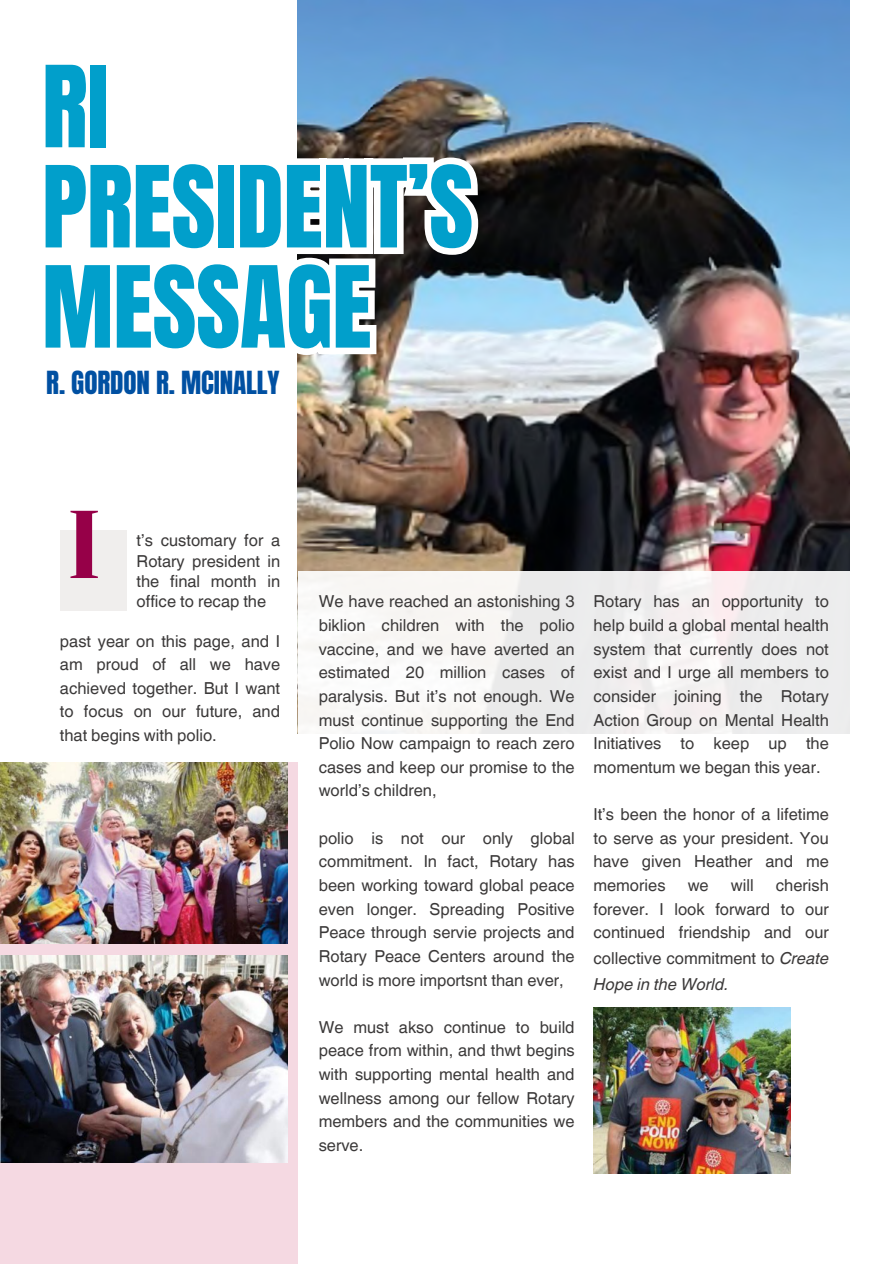
<style>
.page{position:relative;width:894px;height:1264px;background:#fff}
.page>*{position:absolute;margin:0;border:0;box-sizing:border-box;transform-origin:0 0}
.t1{font:96px/100.2px "Anton";letter-spacing:-.005em;color:#019fcb}
.t2{font:96px "Yeseva One";color:#960048}
.t3{font:27.15px "Anton";letter-spacing:-.005em;color:#0050a2}
.t4{font:16.5px/23.7px "Helvetica World";color:#3b3939;text-align:justify}
.s1{font-style:italic}
</style>
<div class="page">
<img style="left:298px;top:0;width:551px;height:570px">
<div style="left:0;top:762px;width:298px;height:501px;background:#f5d9e2"></div>
<div style="left:60px;top:530px;width:66px;height:80px;background:#f0eeed"></div>
<img style="left:0;top:762px;width:287px;height:181px">
<img style="left:0;top:955px;width:287px;height:207px">
<img style="left:593px;top:1007px;width:197px;height:166px">
<div style="left:298px;top:570px;width:595px;height:172px;background:linear-gradient(to bottom,#f3f1f0,#f5f5f5)"></div>
<img style="left:297px;top:73px;width:191px;height:270px">
<img style="left:297px;top:122px;width:86px;height:290px">
<h1 class="t1" style="left:42px;top:58px;width:433px">RI<br>PRESIDENT’S<br>MESSAGE</h1>
<h2 class="t3" style="left:46px;top:363px;width:235px">R. GORDON R. MCINALLY</h2>
<h1 class="t2" style="left:66px;top:490px;width:38px">I</h1>
<p class="t4" style="left:136px;top:530px;width:145px;line-height:20.2px">t’s customary for a Rotary president in the final month in office to recap the</p>
<p class="t4" style="left:60px;top:629px;width:222px">past year on this page, and I am proud of all we have achieved together. But I want to focus on our future, and that begins with polio.</p>
<p class="t4" style="left:318px;top:590px;width:257px">We have reached an astonishing 3 biklion children with the polio vaccine, and we have averted an estimated 20 million cases of paralysis. But it’s not enough. We must continue supporting the End Polio Now campaign to reach zero cases and keep our promise to the world’s children,</p>
<p class="t4" style="left:318px;top:826px;width:257px">polio is not our only global commitment. In fact, Rotary has been working toward global peace even longer. Spreading Positive Peace through servie projects and Rotary Peace Centers around the world is more importsnt than ever,</p>
<p class="t4" style="left:318px;top:1015px;width:257px">We must akso continue to build peace from within, and thwt begins with supporting mental health and wellness among our fellow Rotary members and the communities we serve.</p>
<p class="t4" style="left:593px;top:590px;width:237px">Rotary has an opportunity to help build a global mental health system that currently does not exist and I urge all members to consider joining the Rotary Action Group on Mental Health Initiatives to keep up the momentum we began this year.</p>
<p class="t4" style="left:593px;top:802px;width:237px">It’s been the honor of a lifetime to serve as your president. You have given Heather and me memories</p>
<p class="t4" style="left:593px;top:873px;width:237px;text-indent:182px">cherish forever. I look forward to our continued friendship and our</p>
<p class="t4" style="left:593px;top:945px;width:237px;line-height:25.8px">collective commitment to <span class="s1">Create<br>Hope in the World.</span></p>
<p class="t4" style="left:687px;top:873px;width:23px">we</p>
<p class="t4" style="left:730px;top:873px;width:24px">will</p>
</div>
